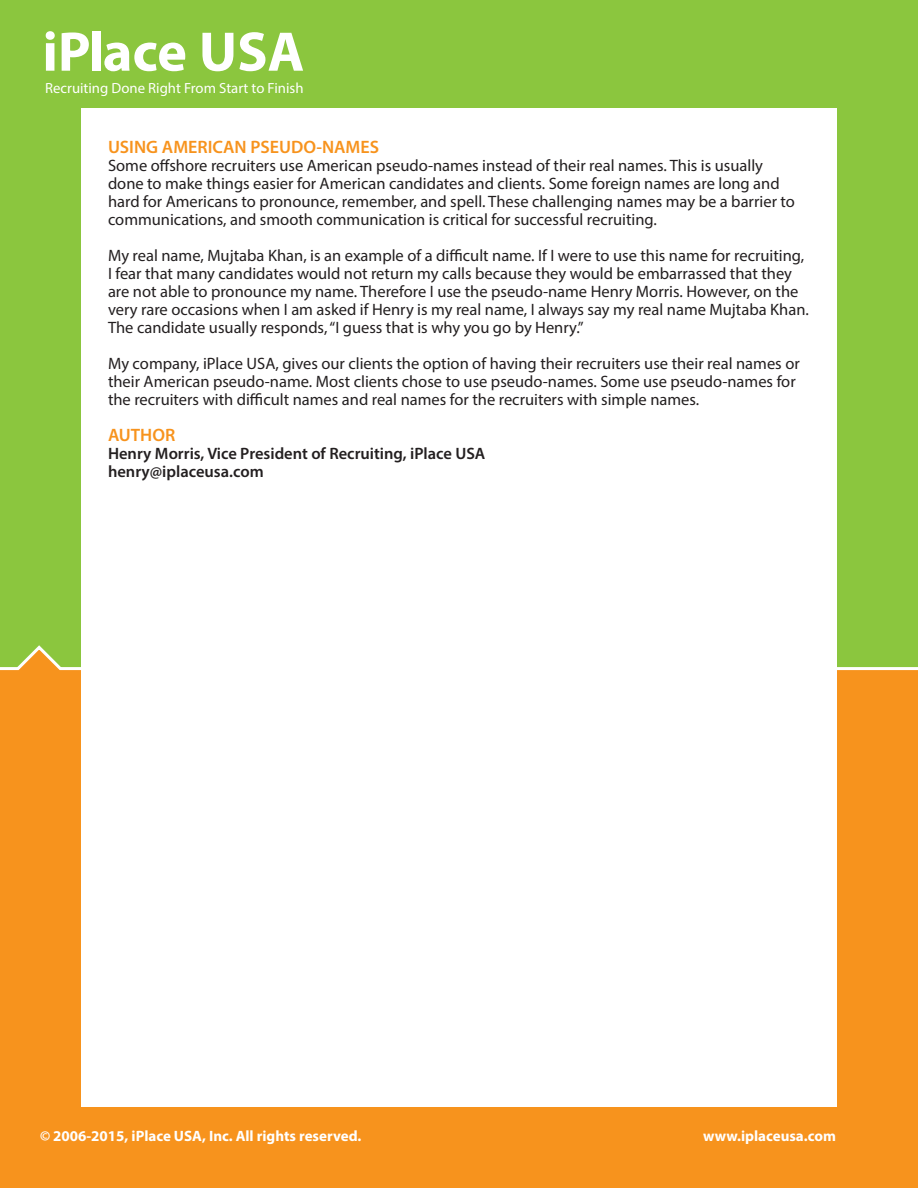
<style>
.page{position:relative;width:918px;height:1188px;background:#fff}
.page>*{position:absolute;margin:0;border:0;box-sizing:border-box;transform-origin:0 0}
.Subhead{font:600 18px "Myriad Pro";color:#f7931d}
.t1{font:16.5px/18px "Myriad Pro";color:#231f20}
.t2{font:600 16.5px "Myriad Pro";color:#231f20}
.t3{font:700 15px "Myriad Pro";color:#fff}
.t4{font:14.7px "Myriad Pro";color:#fff}
</style>
<div class="page">
<div style="left:0;top:0;width:918px;height:668px;background:#8bc63e"></div>
<div style="left:0;top:669px;width:918px;height:519px;background:#f7931d"></div>
<svg style="left:0;top:645px;width:918px;height:26px"></svg>
<svg style="left:46px;top:32px;width:9px;height:39px"></svg>
<svg style="left:62px;top:32px;width:27px;height:39px"></svg>
<div style="left:92px;top:32px;width:9px;height:39px;background:#fff"></div>
<svg style="left:104px;top:43px;width:81px;height:28px"></svg>
<svg style="left:202px;top:33px;width:31px;height:38px"></svg>
<svg style="left:239px;top:32px;width:64px;height:39px"></svg>
<div style="left:81px;top:108px;width:756px;height:999px;background:#fff"></div>
<p class="t4" style="left:45px;top:79px;width:260px">Recruiting Done Right From Start to Finish</p>
<p class="Subhead" style="left:108px;top:135px;width:273px">USING AMERICAN PSEUDO-NAMES</p>
<p class="t1" style="left:108px;top:156px;width:689px">Some offshore recruiters use American pseudo-names instead of their real names. This is usually done to make things easier for American candidates and clients. Some foreign names are long and hard for Americans to pronounce, remember, and spell. These challenging names may be a barrier to communications, and smooth communication is critical for successful recruiting.</p>
<p class="t1" style="left:108px;top:246px;width:702px">My real name, Mujtaba Khan, is an example of a difficult name. If I were to use this name for recruiting, I fear that many candidates would not return my calls because they would be embarrassed that they are not able to pronounce my name. Therefore I use the pseudo-name Henry Morris. However, on the very rare occasions when I am asked if Henry is my real name, I always say my real name Mujtaba Khan.<br>The candidate usually responds, “I guess that is why you go by Henry.”</p>
<p class="t1" style="left:108px;top:354px;width:693px">My company, iPlace USA, gives our clients the option of having their recruiters use their real names or their American pseudo-name. Most clients chose to use pseudo-names. Some use pseudo-names for the recruiters with difficult names and real names for the recruiters with simple names.</p>
<p class="Subhead" style="left:108px;top:423px;width:69px">AUTHOR</p>
<p class="t2" style="left:108px;top:443px;width:379px">Henry Morris, Vice President of Recruiting, iPlace USA</p>
<p class="t2" style="left:108px;top:461px;width:157px">henry@iplaceusa.com</p>
<p class="t3" style="left:40px;top:1126px;width:323px">© 2006-2015, iPlace USA, Inc. All rights reserved.</p>
<p class="t3" style="left:703px;top:1126px;width:134px">www.iplaceusa.com</p>
</div>
